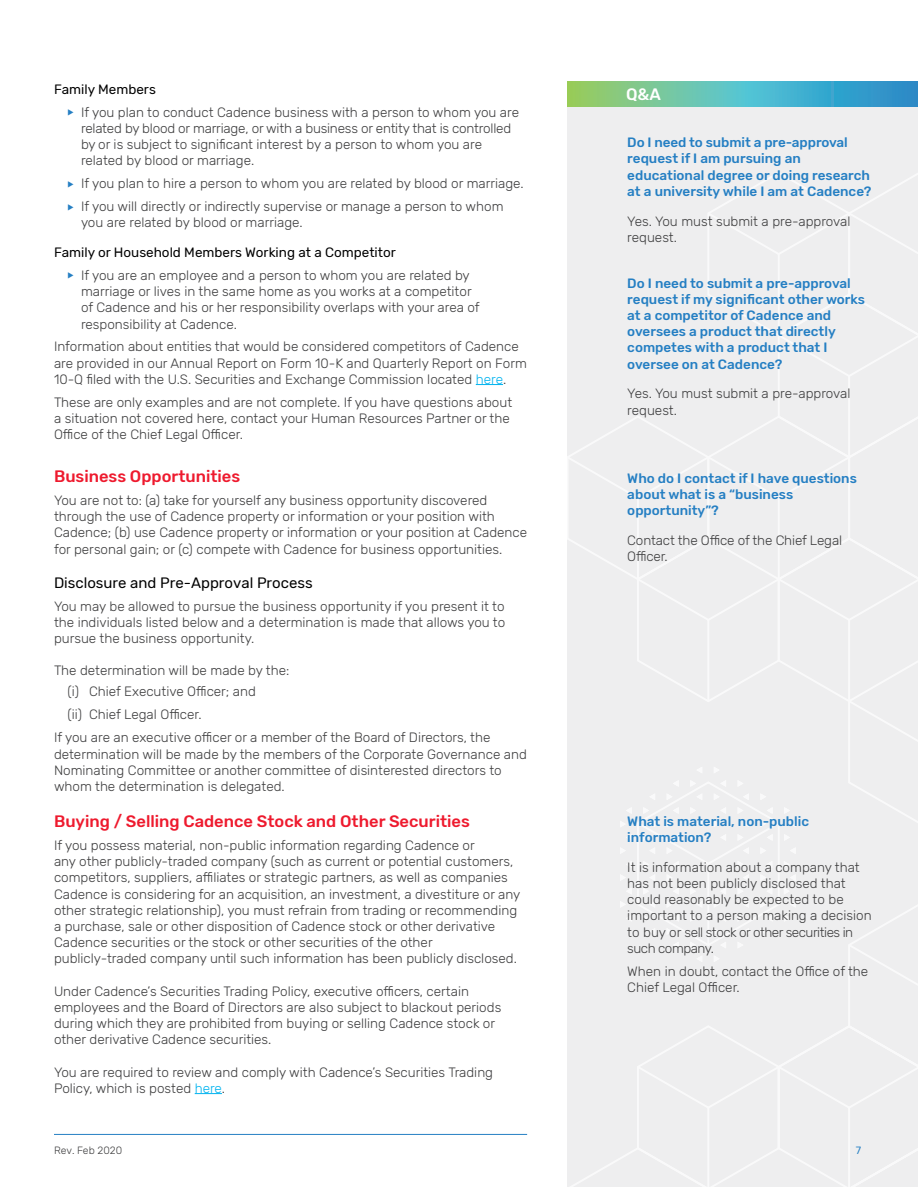
<style>
.page{position:relative;width:918px;height:1188px;background:#fff}
.page>*{position:absolute;margin:0;border:0;box-sizing:border-box;transform-origin:0 0}
.t1{font:500 16.5px "Rubik";color:#ee1a2e}
.t2{font:500 16.5px "Rubik";color:#fff}
.t3{font:15px "Rubik";color:#000}
.t4{font:300 13.5px/16.2px "Rubik";color:#3e3e3f}
.t5{font:500 13.5px/16.2px "Rubik";color:#257fc3}
.t6{font:13.5px "Rubik";color:#000}
.t7{font:300 10.5px "Rubik";color:#3e3e3f}
.t8{font:10.5px "Rubik";color:#257fc3}
.s1{color:#257fc3}
.s2{color:#00b3ef}
</style>
<div class="page">
<div style="left:567px;top:91px;width:351px;height:1096px;background:#eeeeef"></div>
<svg style="left:567px;top:172px;width:351px;height:1015px"></svg>
<hr style="left:54px;top:1134px;width:473px;height:1px;background:#257fc3">
<svg style="left:567px;top:81px;width:351px;height:25px;background:#5ab7b2"></svg>
<svg style="left:476px;top:384px;width:27px;height:1px"></svg>
<svg style="left:195px;top:1093px;width:27px;height:1px"></svg>
<p class="t6" style="left:54px;top:81px;width:103px">Family Members</p>
<p class="t4" style="left:81px;top:104px;width:440px;text-indent:-14px"><span class="s1">◆</span> If you plan to conduct Cadence business with a person to whom you are related by blood or marriage, or with a business or entity that is controlled by or is subject to significant interest by a person to whom you are related by blood or marriage.</p>
<p class="t4" style="left:68px;top:176px;width:458px"><span class="s1">◆</span> If you plan to hire a person to whom you are related by blood or marriage.</p>
<p class="t4" style="left:81px;top:199px;width:424px;text-indent:-14px"><span class="s1">◆</span> If you will directly or indirectly supervise or manage a person to whom you are related by blood or marriage.</p>
<p class="t6" style="left:54px;top:245px;width:343px">Family or Household Members Working at a Competitor</p>
<p class="t4" style="left:81px;top:267px;width:400px;text-indent:-14px"><span class="s1">◆</span> If you are an employee and a person to whom you are related by marriage or lives in the same home as you works at a competitor of Cadence and his or her responsibility overlaps with your area of responsibility at Cadence.</p>
<p class="t4" style="left:54px;top:339px;width:474px">Information about entities that would be considered competitors of Cadence are provided in our Annual Report on Form 10-K and Quarterly Report on Form<br>10-Q filed with the U.S. Securities and Exchange Commission located <span class="s2">here</span>.</p>
<p class="t4" style="left:54px;top:394px;width:460px">These are only examples and are not complete. If you have questions about a situation not covered here, contact your Human Resources Partner or the<br>Office of the Chief Legal Officer.</p>
<p class="t1" style="left:54px;top:467px;width:188px">Business Opportunities</p>
<p class="t4" style="left:54px;top:492px;width:475px">You are not to: (a) take for yourself any business opportunity discovered through the use of Cadence property or information or your position with Cadence; (b) use Cadence property or information or your position at Cadence for personal gain; or (c) compete with Cadence for business opportunities.</p>
<p class="t3" style="left:54px;top:574px;width:260px">Disclosure and Pre-Approval Process</p>
<p class="t4" style="left:54px;top:598px;width:453px;text-align:justify">You may be allowed to pursue the business opportunity if you present it to the individuals listed below and a determination is made that allows you to pursue the business opportunity.</p>
<p class="t4" style="left:68px;top:661px;width:223px;line-height:21px;text-indent:-14px">The determination will be made by the: (i) Chief Executive Officer; and</p>
<p class="t4" style="left:54px;top:704px;width:438px;line-height:23px;text-indent:14px">(ii) Chief Legal Officer.<br>If you are an executive officer or a member of the Board of Directors, the</p>
<p class="t4" style="left:54px;top:746px;width:474px">determination will be made by the members of the Corporate Governance and<br>Nominating Committee or another committee of disinterested directors to whom the determination is delegated.</p>
<p class="t1" style="left:54px;top:812px;width:417px">Buying / Selling Cadence Stock and Other Securities</p>
<p class="t4" style="left:54px;top:837px;width:468px">If you possess material, non-public information regarding Cadence or<br>any other publicly-traded company (such as current or potential customers, competitors, suppliers, affiliates or strategic partners, as well as companies Cadence is considering for an acquisition, an investment, a divestiture or any other strategic relationship), you must refrain from trading or recommending a purchase, sale or other disposition of Cadence stock or other derivative Cadence securities or the stock or other securities of the other publicly-traded company until such information has been publicly disclosed.</p>
<p class="t4" style="left:54px;top:983px;width:449px">Under Cadence’s Securities Trading Policy, executive officers, certain employees and the Board of Directors are also subject to blackout periods during which they are prohibited from buying or selling Cadence stock or other derivative Cadence securities.</p>
<p class="t4" style="left:54px;top:1064px;width:441px">You are required to review and comply with Cadence’s Securities Trading<br>Policy, which is posted <span class="s2">here</span>.</p>
<p class="t2" style="left:626px;top:84px;width:36px">Q&amp;A</p>
<p class="t5" style="left:627px;top:135px;width:246px">Do I need to submit a pre-approval request if I am pursuing an educational degree or doing research at a university while I am at Cadence?</p>
<p class="t4" style="left:627px;top:213px;width:225px">Yes. You must submit a pre-approval request.</p>
<p class="t5" style="left:627px;top:275px;width:239px">Do I need to submit a pre-approval request if my significant other works at a competitor of Cadence and oversees a product that directly competes with a product that I oversee on at Cadence?</p>
<p class="t4" style="left:627px;top:386px;width:225px">Yes. You must submit a pre-approval request.</p>
<p class="t5" style="left:627px;top:471px;width:231px">Who do I contact if I have questions about what is a “business opportunity”?</p>
<p class="t4" style="left:627px;top:533px;width:216px">Contact the Office of the Chief Legal<br>Officer.</p>
<p class="t5" style="left:627px;top:813px;width:183px">What is material, non-public information?</p>
<p class="t4" style="left:627px;top:859px;width:246px">It is information about a company that has not been publicly disclosed that could reasonably be expected to be important to a person making a decision to buy or sell stock or other securities in such company.</p>
<p class="t4" style="left:627px;top:963px;width:242px">When in doubt, contact the Office of the<br>Chief Legal Officer.</p>
<p class="t7" style="left:54px;top:1144px;width:70px">Rev. Feb 2020</p>
<p class="t8" style="left:856px;top:1144px;width:7px">7</p>
</div>
